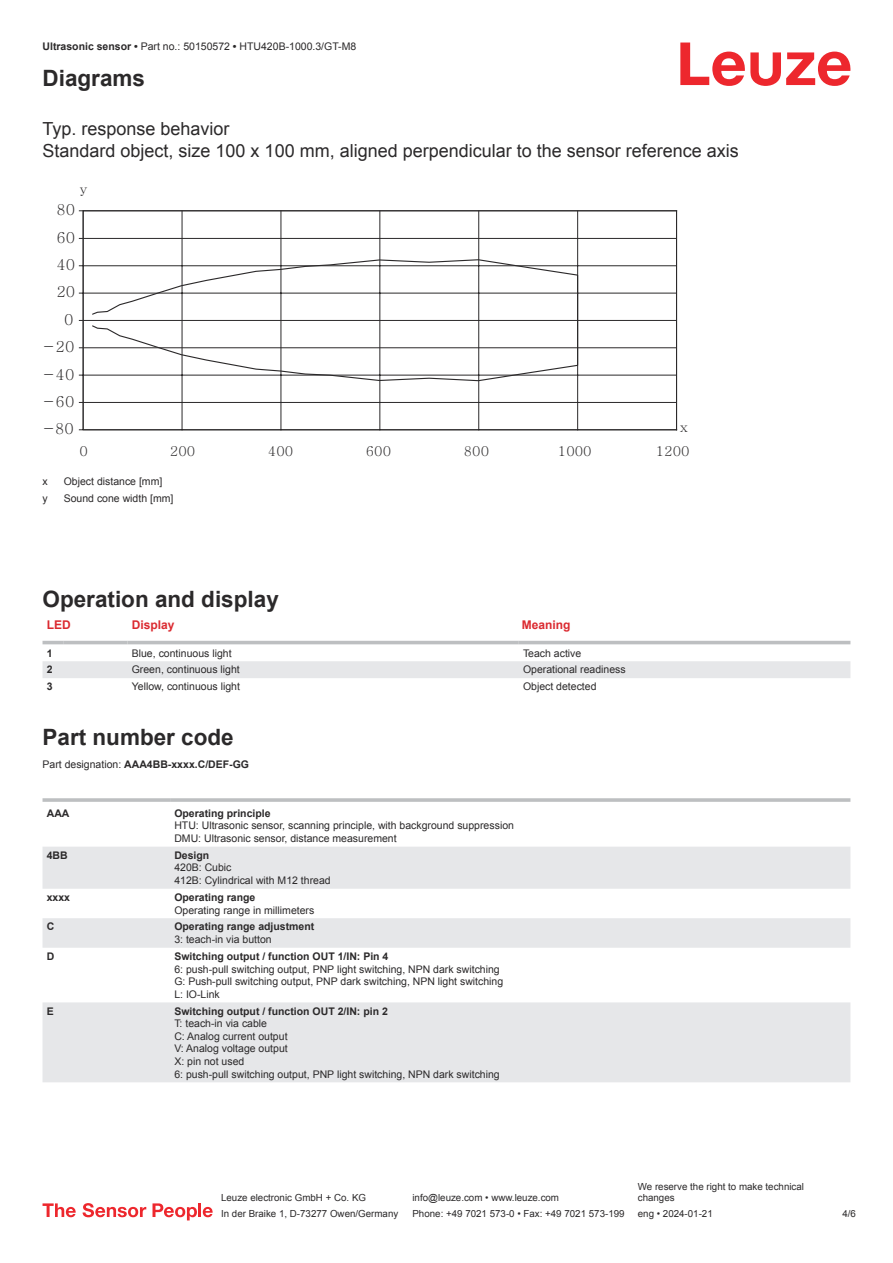
<style>
.page{position:relative;width:893px;height:1263px;background:#fff}
.page>*{position:absolute;margin:0;border:0;box-sizing:border-box;transform-origin:0 0}
.t1{font:700 22.5px "Arial";color:#2b292a}
.t2{font:18px/21.6px "Arial";color:#2b292a}
.t3{font:15px "Arial Unicode MS KS Cms UHC H";color:#2b292a}
.t4{font:13.5px "Arial Unicode MS KS Cms UHC H";color:#2b292a}
.t5{font:700 12px "Arial";color:#db2a30}
.t6{font:10.5px/12.6px "Arial";color:#2b292a}
.t7{font:700 10.5px "Arial";color:#2b292a}
.t8{font:9.75px/11.7px "Arial";color:#2b292a}
.s1{font-weight:700}
.s2{font-weight:400}
</style>
<div class="page">
<svg style="left:680px;top:43px;width:170px;height:43px"></svg>
<div style="left:43px;top:640px;width:807px;height:5px;background:#ededee"></div>
<div style="left:43px;top:661px;width:807px;height:17px;background:#e6e7e9"></div>
<hr style="left:43px;top:641px;width:21px;height:3px;background:#bdbfc1">
<hr style="left:64px;top:641px;width:64px;height:3px;background:#bdbfc1">
<hr style="left:128px;top:641px;width:391px;height:3px;background:#bdbfc1">
<hr style="left:519px;top:641px;width:331px;height:3px;background:#bdbfc1">
<svg style="left:43px;top:847px;width:807px;height:235px;fill:#e6e7e9"></svg>
<hr style="left:43px;top:798px;width:127px;height:4px;background:#bdbfc1">
<hr style="left:170px;top:798px;width:680px;height:4px;background:#c5c7c8">
<svg style="left:43px;top:1203px;width:33px;height:14px"></svg>
<svg style="left:83px;top:1203px;width:63px;height:14px"></svg>
<svg style="left:153px;top:1203px;width:44px;height:17px"></svg>
<hr style="left:198px;top:1203px;width:3px;height:14px;background:#ed272d">
<svg style="left:203px;top:1207px;width:10px;height:10px"></svg>
<hr style="left:79px;top:347px;width:597px;height:1px;background:#2b292a">
<hr style="left:79px;top:320px;width:597px;height:1px;background:#2b292a">
<hr style="left:79px;top:238px;width:597px;height:1px;background:#2b292a">
<hr style="left:79px;top:210px;width:598px;height:1px;background:#2b292a">
<hr style="left:83px;top:211px;width:1px;height:218px;background:#2b292a">
<hr style="left:182px;top:211px;width:1px;height:219px;background:#2b292a">
<hr style="left:281px;top:211px;width:1px;height:219px;background:#2b292a">
<hr style="left:379px;top:211px;width:1px;height:219px;background:#2b292a">
<hr style="left:478px;top:211px;width:1px;height:219px;background:#2b292a">
<hr style="left:676px;top:211px;width:1px;height:219px;background:#2b292a">
<hr style="left:79px;top:402px;width:597px;height:1px;background:#2b292a">
<hr style="left:79px;top:293px;width:597px;height:1px;background:#2b292a">
<hr style="left:79px;top:375px;width:597px;height:1px;background:#2b292a">
<hr style="left:79px;top:429px;width:598px;height:1px;background:#2b292a">
<hr style="left:577px;top:211px;width:1px;height:219px;background:#2b292a">
<hr style="left:79px;top:265px;width:597px;height:1px;background:#2b292a">
<svg style="left:91px;top:259px;width:488px;height:123px"></svg>
<p class="t6" style="left:43px;top:41px;width:315px"><span class="s1">Ultrasonic sensor •</span> Part no.: 50150572 <span class="s1">•</span> HTU420B-1000.3/GT-M8</p>
<h1 class="t1" style="left:43px;top:70px;width:104px">Diagrams</h1>
<h2 class="t2" style="left:43px;top:120px;width:698px">Typ. response behavior<br>Standard object, size 100 x 100 mm, aligned perpendicular to the sensor reference axis</h2>
<p class="t4" style="left:79px;top:182px;width:10px">y</p>
<h3 class="t3" style="left:56px;top:202px;width:20px">80</h3>
<h3 class="t3" style="left:56px;top:229px;width:20px">60</h3>
<h3 class="t3" style="left:56px;top:257px;width:20px">40</h3>
<h3 class="t3" style="left:56px;top:284px;width:20px">20</h3>
<h3 class="t3" style="left:64px;top:311px;width:11px">0</h3>
<h3 class="t3" style="left:43px;top:339px;width:33px">-20</h3>
<h3 class="t3" style="left:43px;top:366px;width:33px">-40</h3>
<h3 class="t3" style="left:43px;top:394px;width:33px">-60</h3>
<h3 class="t3" style="left:43px;top:421px;width:33px">-80</h3>
<p class="t4" style="left:680px;top:420px;width:10px">x</p>
<p class="t4" style="left:80px;top:444px;width:10px">0</p>
<p class="t4" style="left:268px;top:444px;width:27px">400</p>
<p class="t4" style="left:656px;top:444px;width:35px">1200</p>
<p class="t4" style="left:170px;top:444px;width:27px">200</p>
<p class="t4" style="left:558px;top:444px;width:35px">1000</p>
<p class="t4" style="left:366px;top:444px;width:27px">600</p>
<p class="t4" style="left:464px;top:444px;width:27px">800</p>
<p class="t6" style="left:43px;top:476px;width:7px">x</p>
<p class="t6" style="left:64px;top:476px;width:100px">Object distance [mm]</p>
<p class="t6" style="left:43px;top:493px;width:7px">y</p>
<p class="t6" style="left:64px;top:493px;width:111px">Sound cone width [mm]</p>
<h1 class="t1" style="left:43px;top:590px;width:238px">Operation and display</h1>
<p class="t5" style="left:47px;top:620px;width:25px">LED</p>
<p class="t5" style="left:132px;top:620px;width:44px">Display</p>
<p class="t5" style="left:522px;top:620px;width:50px">Meaning</p>
<p class="t7" style="left:47px;top:649px;width:7px">1</p>
<p class="t6" style="left:132px;top:647px;width:101px">Blue, continuous light</p>
<p class="t6" style="left:523px;top:647px;width:60px">Teach active</p>
<p class="t7" style="left:47px;top:666px;width:7px">2</p>
<p class="t6" style="left:132px;top:664px;width:109px">Green, continuous light</p>
<p class="t6" style="left:523px;top:664px;width:104px">Operational readiness</p>
<p class="t7" style="left:47px;top:683px;width:7px">3</p>
<p class="t6" style="left:132px;top:681px;width:110px">Yellow, continuous light</p>
<p class="t6" style="left:523px;top:681px;width:75px">Object detected</p>
<h1 class="t1" style="left:43px;top:729px;width:193px">Part number code</h1>
<p class="t7" style="left:43px;top:760px;width:208px"><span class="s2">Part designation:</span> AAA4BB-xxxx.C/DEF-GG</p>
<p class="t7" style="left:47px;top:809px;width:24px">AAA</p>
<p class="t7" style="left:174px;top:809px;width:98px">Operating principle</p>
<p class="t6" style="left:174px;top:820px;width:341px">HTU: Ultrasonic sensor, scanning principle, with background suppression<br>DMU: Ultrasonic sensor, distance measurement</p>
<p class="t7" style="left:47px;top:851px;width:22px">4BB</p>
<p class="t7" style="left:174px;top:851px;width:37px">Design</p>
<p class="t6" style="left:174px;top:862px;width:158px">420B: Cubic<br>412B: Cylindrical with M12 thread</p>
<p class="t7" style="left:47px;top:893px;width:25px">xxxx</p>
<p class="t7" style="left:174px;top:893px;width:83px">Operating range</p>
<p class="t6" style="left:174px;top:904px;width:142px">Operating range in millimeters</p>
<p class="t7" style="left:47px;top:923px;width:9px">C</p>
<p class="t7" style="left:174px;top:923px;width:142px">Operating range adjustment</p>
<p class="t6" style="left:174px;top:934px;width:99px">3: teach-in via button</p>
<p class="t7" style="left:47px;top:952px;width:9px">D</p>
<p class="t7" style="left:174px;top:952px;width:216px">Switching output / function OUT 1/IN: Pin 4</p>
<p class="t6" style="left:174px;top:963px;width:330px">6: push-pull switching output, PNP light switching, NPN dark switching<br>G: Push-pull switching output, PNP dark switching, NPN light switching<br>L: IO-Link</p>
<p class="t7" style="left:47px;top:1007px;width:9px">E</p>
<p class="t7" style="left:174px;top:1007px;width:215px">Switching output / function OUT 2/IN: pin 2</p>
<p class="t6" style="left:174px;top:1018px;width:327px">T: teach-in via cable<br>C: Analog current output<br>V: Analog voltage output<br>X: pin not used<br>6: push-pull switching output, PNP light switching, NPN dark switching</p>
<p class="t8" style="left:221px;top:1193px;width:146px">Leuze electronic GmbH + Co. KG</p>
<p class="t8" style="left:412px;top:1193px;width:148px">info@leuze.com • www.leuze.com</p>
<p class="t8" style="left:638px;top:1181px;width:168px">We reserve the right to make technical changes</p>
<p class="t8" style="left:221px;top:1209px;width:179px">In der Braike 1, D-73277 Owen/Germany</p>
<p class="t8" style="left:412px;top:1209px;width:214px">Phone: +49 7021 573-0 • Fax: +49 7021 573-199</p>
<p class="t8" style="left:638px;top:1209px;width:76px">eng • 2024-01-21</p>
<p class="t8" style="left:842px;top:1209px;width:15px">4 /6</p>
</div>
